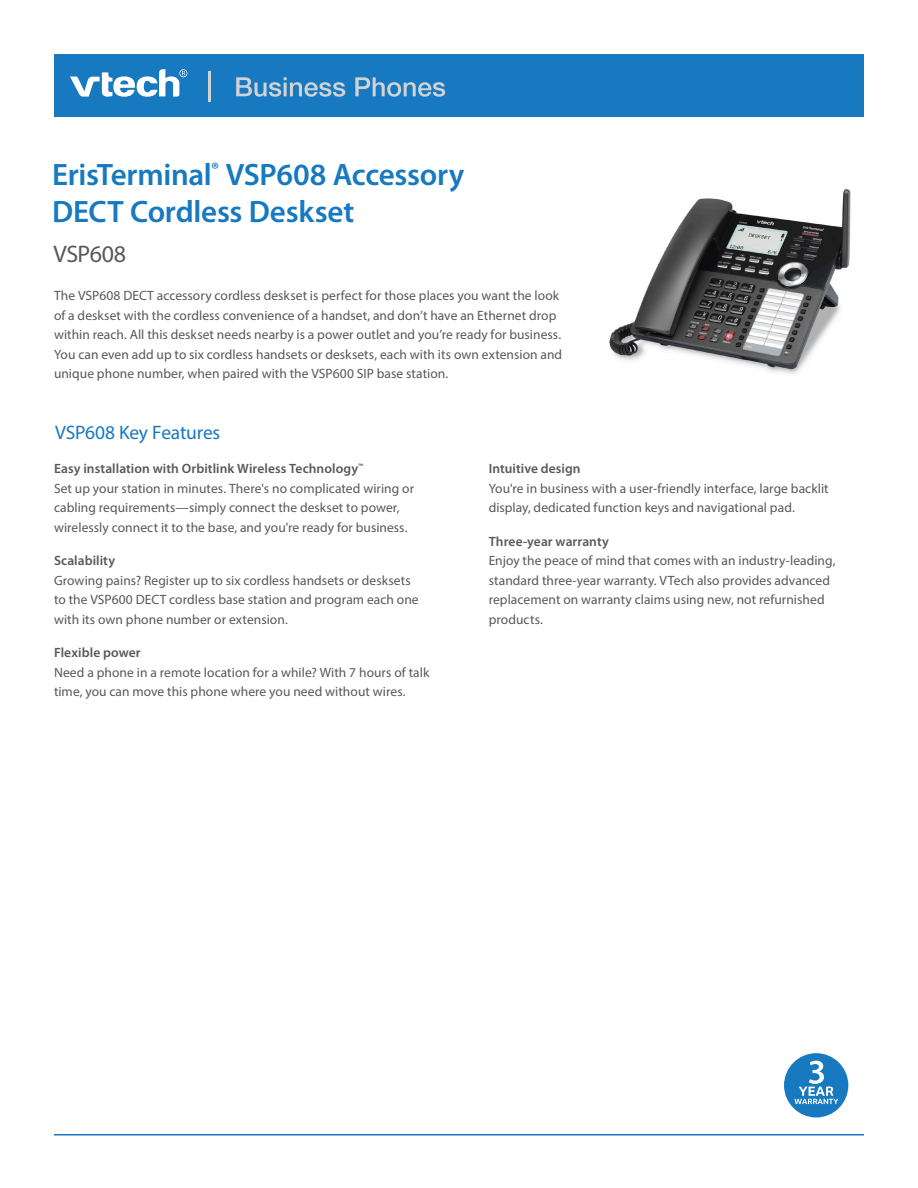
<style>
.page{position:relative;width:918px;height:1188px;background:#fff}
.page>*{position:absolute;margin:0;border:0;box-sizing:border-box;transform-origin:0 0}
.product_name{font:600 31.05px/37.2px "Myriad Pro";letter-spacing:-.01em;color:#1779bf}
.t1{font:24px "Myriad Pro";letter-spacing:-.025em;color:#57585a}
.Product_Hd{font:19.5px "Myriad Pro";letter-spacing:-.01em;color:#1779bf}
.t2{font:13.5px/19.5px "Myriad Pro";letter-spacing:.005em;color:#57585a}
.s1{font-weight:600}
</style>
<div class="page">
<img style="left:609px;top:188px;width:242px;height:186px">
<hr style="left:54px;top:1134px;width:810px;height:2px;background:#1779bf">
<div style="left:784px;top:1053px;width:64px;height:64px;background:#1779bf;border-radius:50%"></div>
<svg style="left:794px;top:1061px;width:44px;height:43px"></svg>
<div style="left:54px;top:54px;width:810px;height:63px;background:#1779bf"></div>
<svg style="left:70px;top:69px;width:117px;height:28px"></svg>
<hr style="left:208px;top:71px;width:3px;height:31px;background:#d1d2d4">
<svg style="left:236px;top:77px;width:109px;height:20px"></svg>
<svg style="left:355px;top:77px;width:90px;height:20px"></svg>
<p class="product_name" style="left:52px;top:155px;width:414px">ErisTerminal<sup>®</sup> VSP608 Accessory<br>DECT Cordless Deskset</p>
<p class="t1" style="left:54px;top:239px;width:74px">VSP608</p>
<p class="t2" style="left:54px;top:286px;width:510px">The VSP608 DECT accessory cordless deskset is perfect for those places you want the look of a deskset with the cordless convenience of a handset, and don’t have an Ethernet drop within reach. All this deskset needs nearby is a power outlet and you’re ready for business.<br>You can even add up to six cordless handsets or desksets, each with its own extension and unique phone number, when paired with the VSP600 SIP base station.</p>
<p class="Product_Hd" style="left:55px;top:420px;width:167px">VSP608 Key Features</p>
<p class="t2" style="left:54px;top:459px;width:362px"><span class="s1">Easy installation with Orbitlink Wireless Technology</span><sup>™<br></sup>Set up your station in minutes. There's no complicated wiring or cabling requirements—simply connect the deskset to power, wirelessly connect it to the base, and you're ready for business.</p>
<p class="t2" style="left:54px;top:551px;width:366px"><span class="s1">Scalability<br></span>Growing pains? Register up to six cordless handsets or desksets to the VSP600 DECT cordless base station and program each one with its own phone number or extension.</p>
<p class="t2" style="left:54px;top:643px;width:377px"><span class="s1">Flexible power<br></span>Need a phone in a remote location for a while? With 7 hours of talk time, you can move this phone where you need without wires.</p>
<p class="t2" style="left:489px;top:459px;width:342px"><span class="s1">Intuitive design<br></span>You're in business with a user-friendly interface, large backlit display, dedicated function keys and navigational pad.</p>
<p class="t2" style="left:489px;top:531px;width:348px"><span class="s1">Three-year warranty<br></span>Enjoy the peace of mind that comes with an industry-leading, standard three-year warranty. VTech also provides advanced replacement on warranty claims using new, not refurnished products.</p>
</div>
